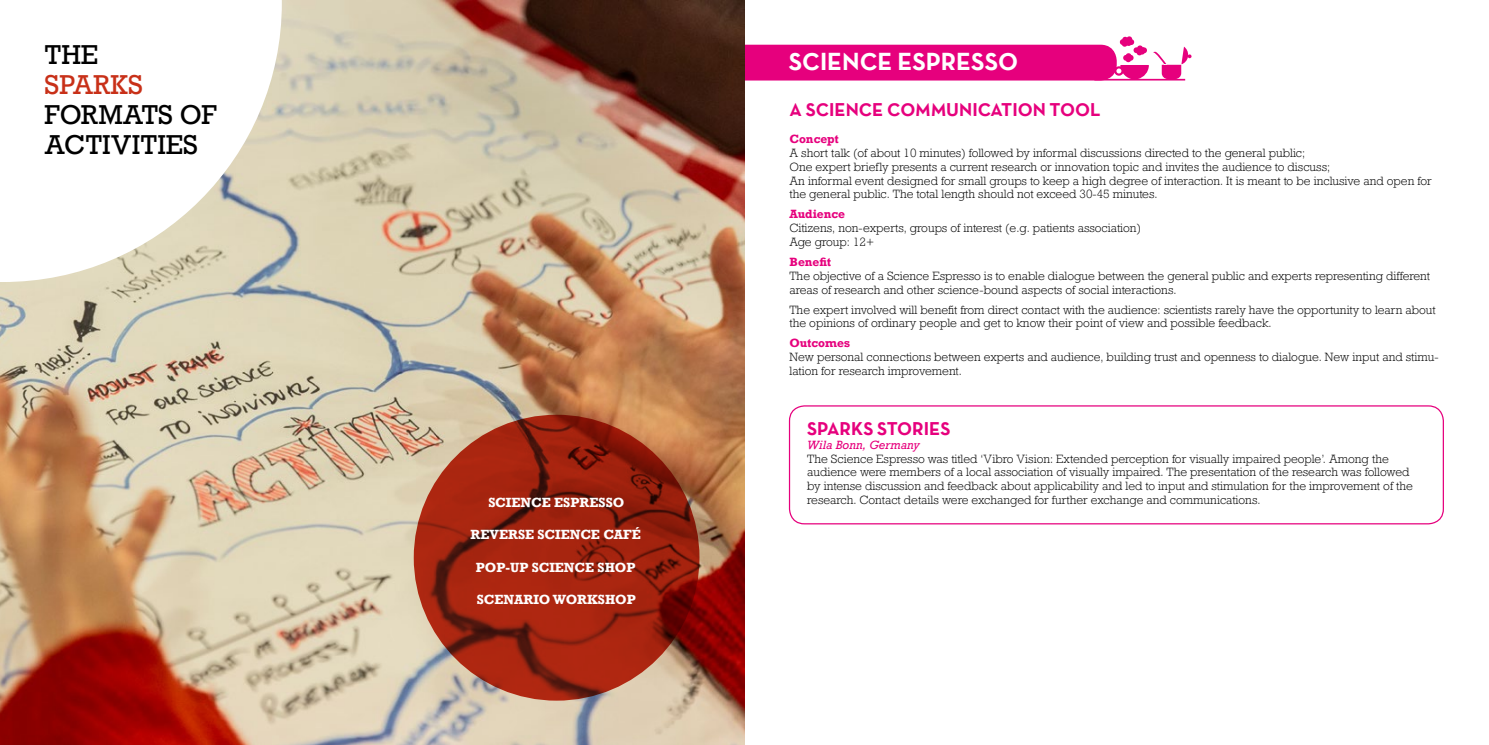
<style>
.page{position:relative;width:1489px;height:745px;background:#fff}
.page>*{position:absolute;margin:0;border:0;box-sizing:border-box;transform-origin:0 0}
.t1{font:25.62px/30px "Rockwell Nova";color:#000}
.t2{font:25.62px "Rockwell Nova";color:#c83018}
.t3{font:25px "Neutra Text TF Bold Alt";color:#fff}
.t4{font:18.75px "Neutra Text TF Bold Alt";color:#e6007d}
.t5{font:700 12.5px "Rockwell Nova";color:#fff}
.t6{font:300 11.25px/13.8px "Rockwell Nova";color:#000}
.t7{font:700 11.25px "Rockwell Nova";color:#e6007d}
.t8{font:italic 11.25px "Rockwell Nova";color:#e6007d}
</style>
<div class="page">
<div style="left:707px;top:45px;width:409px;height:35px;background:#e6007d;border-radius:16px"></div>
<img style="left:0;top:0;width:744px;height:744px">
<svg style="left:0;top:0;width:282px;height:282px"></svg>
<div style="left:788px;top:405px;width:655px;height:119px;border:1px solid #e6007d;border-radius:15px"></div>
<svg style="left:414px;top:414px;width:285px;height:286px;background:#98210e"></svg>
<svg style="left:1094px;top:36px;width:97px;height:44px"></svg>
<h1 class="t1" style="left:45px;top:40px;width:55px">THE</h1>
<h1 class="t2" style="left:45px;top:69px;width:100px">SPARKS</h1>
<h1 class="t1" style="left:45px;top:100px;width:174px">FORMATS OF<br>ACTIVITIES</h1>
<p class="t5" style="left:488px;top:494px;width:137px">SCIENCE ESPRESSO</p>
<p class="t5" style="left:470px;top:526px;width:172px">REVERSE SCIENCE CAFÉ</p>
<p class="t5" style="left:476px;top:559px;width:161px">POP-UP SCIENCE SHOP</p>
<p class="t5" style="left:477px;top:591px;width:160px">SCENARIO WORKSHOP</p>
<h2 class="t3" style="left:788px;top:46px;width:231px">SCIENCE ESPRESSO</h2>
<h3 class="t4" style="left:789px;top:98px;width:312px">A SCIENCE COMMUNICATION TOOL</h3>
<p class="t7" style="left:789px;top:132px;width:51px">Concept</p>
<p class="t6" style="left:789px;top:146px;width:643px">A short talk (of about 10 minutes) followed by informal discussions directed to the general public;<br>One expert briefly presents a current research or innovation topic and invites the audience to discuss;<br>An informal event designed for small groups to keep a high degree of interaction. It is meant to be inclusive and open for the general public. The total length should not exceed 30-45 minutes.</p>
<p class="t7" style="left:789px;top:207px;width:57px">Audience</p>
<p class="t6" style="left:789px;top:221px;width:353px">Citizens, non-experts, groups of interest (e.g. patients association)<br>Age group: 12+</p>
<p class="t7" style="left:789px;top:254px;width:43px">Benefit</p>
<p class="t6" style="left:789px;top:268px;width:642px">The objective of a Science Espresso is to enable dialogue between the general public and experts representing different areas of research and other science-bound aspects of social interactions.</p>
<p class="t6" style="left:789px;top:302px;width:647px">The expert involved will benefit from direct contact with the audience: scientists rarely have the opportunity to learn about the opinions of ordinary people and get to know their point of view and possible feedback.</p>
<p class="t7" style="left:789px;top:336px;width:62px">Outcomes</p>
<p class="t6" style="left:789px;top:350px;width:650px">New personal connections between experts and audience, building trust and openness to dialogue. New input and stimu&shy;lation for research improvement.</p>
<h3 class="t4" style="left:807px;top:416px;width:145px">SPARKS STORIES</h3>
<p class="t8" style="left:807px;top:437px;width:114px">Wila Bonn, Germany</p>
<p class="t6" style="left:807px;top:451px;width:607px">The Science Espresso was titled ‘Vibro Vision: Extended perception for visually impaired people’. Among the audience were members of a local association of visually impaired. The presentation of the research was followed by intense discussion and feedback about applicability and led to input and stimulation for the improvement of the research. Contact details were exchanged for further exchange and communications.</p>
</div>
